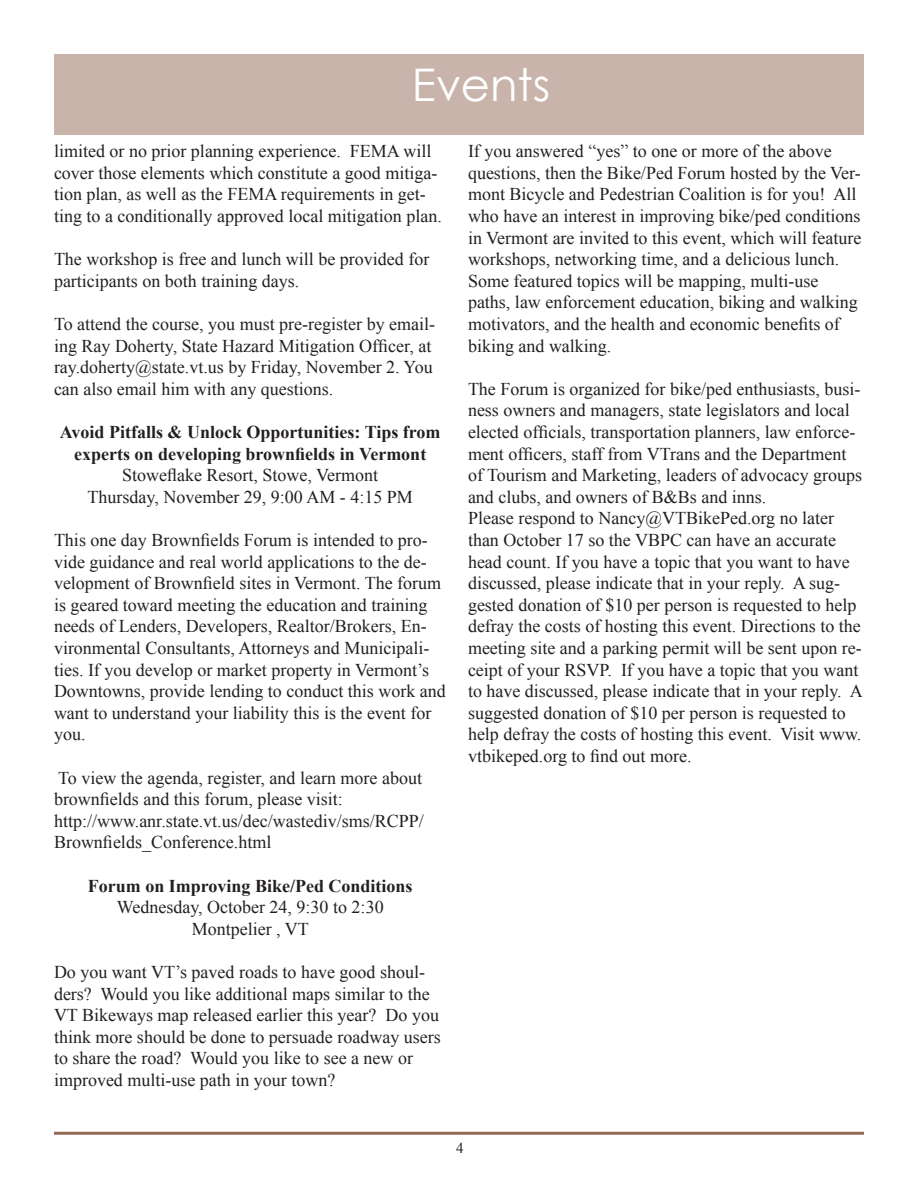
<style>
.page{position:relative;width:918px;height:1188px;background:#fff}
.page>*{position:absolute;margin:0;border:0;box-sizing:border-box;transform-origin:0 0}
.t1{font:45px "Century Gothic";color:#fff}
.t2{font:18px/21.6px "Times New Roman";color:#231f20}
.t3{font:700 18px/21.6px "Times New Roman";color:#231f20;text-align:center}
.t4{font:15px "Times New Roman";color:#231f20}
</style>
<div class="page">
<div style="left:54px;top:54px;width:810px;height:81px;background:#c8b4aa"></div>
<hr style="left:54px;top:1132px;width:810px;height:3px;background:#926a56">
<p class="t1" style="left:412px;top:54px;width:140px">Events</p>
<p class="t2" style="left:54px;top:140px;width:389px">limited or no prior planning experience. FEMA will cover those elements which constitute a good mitiga&shy;tion plan, as well as the FEMA requirements in get&shy;ting to a conditionally approved local mitigation plan.</p>
<p class="t2" style="left:54px;top:248px;width:377px">The workshop is free and lunch will be provided for participants on both training days.</p>
<p class="t2" style="left:54px;top:313px;width:383px">To attend the course, you must pre-register by email&shy;ing Ray Doherty, State Hazard Mitigation Officer, at ray.doherty@state.vt.us by Friday, November 2. You can also email him with any questions.</p>
<p class="t3" style="left:60px;top:421px;width:382px">Avoid Pitfalls &amp; Unlock Opportunities: Tips from experts on developing brownfields in Vermont</p>
<p class="t2" style="left:122px;top:464px;width:258px">Stoweflake Resort, Stowe, Vermont</p>
<p class="t2" style="left:88px;top:486px;width:327px">Thursday, November 29, 9:00 AM - 4:15 PM</p>
<p class="t2" style="left:54px;top:529px;width:393px">This one day Brownfields Forum is intended to pro&shy;vide guidance and real world applications to the de&shy;velopment of Brownfield sites in Vermont. The forum is geared toward meeting the education and training needs of Lenders, Developers, Realtor/Brokers, En&shy;vironmental Consultants, Attorneys and Municipali&shy;ties. If you develop or market property in Vermont’s Downtowns, provide lending to conduct this work and want to understand your liability this is the event for you.</p>
<p class="t2" style="left:54px;top:767px;width:370px">To view the agenda, register, and learn more about brownfields and this forum, please visit:</p>
<p class="t2" style="left:54px;top:810px;width:371px">http://www.anr.state.vt.us/dec/wastediv/sms/RCPP/<br>Brownfields_Conference.html</p>
<p class="t3" style="left:88px;top:874px;width:326px">Forum on Improving Bike/Ped Conditions</p>
<p class="t2" style="left:117px;top:896px;width:268px">Wednesday, October 24, 9:30 to 2:30</p>
<p class="t2" style="left:192px;top:918px;width:119px">Montpelier , VT</p>
<p class="t2" style="left:54px;top:961px;width:388px">Do you want VT’s paved roads to have good shoul&shy;ders? Would you like additional maps similar to the VT Bikeways map released earlier this year? Do you think more should be done to persuade roadway users to share the road? Would you like to see a new or improved multi-use path in your town?</p>
<p class="t2" style="left:468px;top:140px;width:395px">If you answered “yes” to one or more of the above questions, then the Bike/Ped Forum hosted by the Ver&shy;mont Bicycle and Pedestrian Coalition is for you! All who have an interest in improving bike/ped conditions in Vermont are invited to this event, which will feature workshops, networking time, and a delicious lunch.<br>Some featured topics will be mapping, multi-use paths, law enforcement education, biking and walking motivators, and the health and economic benefits of biking and walking.</p>
<p class="t2" style="left:468px;top:378px;width:396px">The Forum is organized for bike/ped enthusiasts, busi&shy;ness owners and managers, state legislators and local elected officials, transportation planners, law enforce&shy;ment officers, staff from VTrans and the Department of Tourism and Marketing, leaders of advocacy groups and clubs, and owners of B&amp;Bs and inns.</p>
<p class="t2" style="left:468px;top:507px;width:396px">Please respond to Nancy@VTBikePed.org no later than October 17 so the VBPC can have an accurate head count. If you have a topic that you want to have discussed, please indicate that in your reply. A sug&shy;gested donation of $10 per person is requested to help defray the costs of hosting this event. Directions to the meeting site and a parking permit will be sent upon re&shy;ceipt of your RSVP. If you have a topic that you want to have discussed, please indicate that in your reply. A suggested donation of $10 per person is requested to help defray the costs of hosting this event. Visit www. vtbikeped.org to find out more.</p>
<p class="t4" style="left:456px;top:1138px;width:9px">4</p>
</div>
